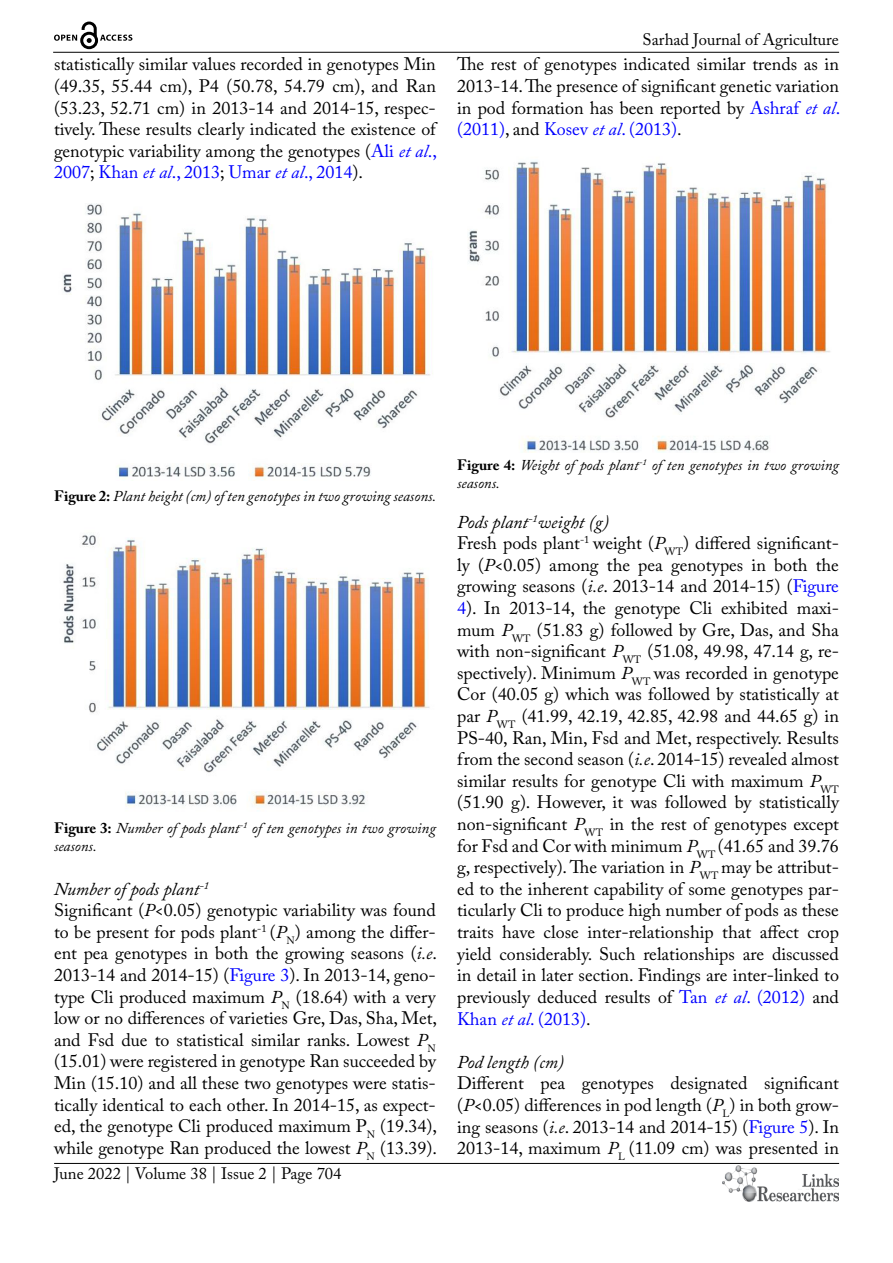
<style>
.page{position:relative;width:893px;height:1263px;background:#fff}
.page>*{position:absolute;margin:0;border:0;box-sizing:border-box;transform-origin:0 0}
.t1{font:18px/21.6px "Adobe Caslon Pro";color:#000;text-align:justify}
.t2{font:italic 18px "Adobe Caslon Pro";color:#000}
.t3{font:16.5px "Adobe Caslon Pro";color:#000}
.t4{font:italic 15px/18px "Adobe Caslon Pro";color:#000}
.s1{color:#00f}
.s2{font-style:italic;color:#00f}
.s3{font-weight:700;font-style:normal}
.s4{font-style:italic}
</style>
<div class="page">
<hr style="left:53px;top:52px;width:786px;height:1px;background:#000">
<hr style="left:54px;top:1163px;width:785px;height:1px;background:#000">
<img style="left:722px;top:1166px;width:117px;height:36px">
<svg style="left:54px;top:22px;width:78px;height:27px"></svg>
<img style="left:63px;top:204px;width:370px;height:276px">
<img style="left:63px;top:534px;width:367px;height:275px">
<img style="left:468px;top:161px;width:362px;height:291px">
<p class="t1" style="left:54px;top:53px;width:385px">statistically similar values recorded in genotypes Min (49.35, 55.44 cm), P4 (50.78, 54.79 cm), and Ran (53.23, 52.71 cm) in 2013-14 and 2014-15, respec&shy;tively. These results clearly indicated the existence of genotypic variability among the genotypes (<span class="s1">Ali</span> <span class="s2">et al</span><span class="s1">., 2007</span>; <span class="s1">Khan</span> <span class="s2">et al</span><span class="s1">., 2013</span>; <span class="s1">Umar</span> <span class="s2">et al</span><span class="s1">., 2014</span>).</p>
<p class="t3" style="left:643px;top:30px;width:198px">Sarhad Journal of Agriculture</p>
<p class="t1" style="left:457px;top:53px;width:385px">The rest of genotypes indicated similar trends as in 2013-14. The presence of significant genetic variation in pod formation has been reported by <span class="s1">Ashraf</span> <span class="s2">et al</span><span class="s1">. (2011)</span>, and <span class="s1">Kosev</span> <span class="s2">et al</span><span class="s1">. (2013)</span>.</p>
<p class="t4" style="left:54px;top:486px;width:384px"><span class="s3">Figure 2:</span> Plant height (cm) of ten genotypes in two growing seasons.</p>
<p class="t4" style="left:54px;top:819px;width:383px"><span class="s3">Figure 3:</span> Number of pods plant<sup>-1</sup> of ten genotypes in two growing seasons.</p>
<p class="t1" style="left:54px;top:877px;width:385px;text-align:left"><span class="s4">Number of pods plant</span><sup>-1<br></sup>Significant (<span class="s4">P</span>&lt;0.05) genotypic variability was found to be present for pods plant<sup>-1</sup> (<span class="s4">P</span><sub>N</sub>) among the differ&shy;ent pea genotypes in both the growing seasons (<span class="s4">i.e</span>.<br>2013-14 and 2014-15) (<span class="s1">Figure 3</span>). In 2013-14, geno&shy;type Cli produced maximum <span class="s4">P</span><sub>N</sub> (18.64) with a very low or no differences of varieties Gre, Das, Sha, Met, and Fsd due to statistical similar ranks. Lowest <span class="s4">P</span><sub>N </sub>(15.01) were registered in genotype Ran succeeded by Min (15.10) and all these two genotypes were statis&shy;tically identical to each other. In 2014-15, as expect&shy;ed, the genotype Cli produced maximum P<sub>N</sub> (19.34), while genotype Ran produced the lowest <span class="s4">P</span><sub>N</sub> (13.39).</p>
<p class="t3" style="left:54px;top:1164px;width:289px">June 2022 | Volume 38 | Issue 2 | Page 704</p>
<p class="t4" style="left:457px;top:456px;width:383px"><span class="s3">Figure 4:</span> Weight of pods plant<sup>-1</sup> of ten genotypes in two growing seasons.</p>
<p class="t1" style="left:457px;top:511px;width:383px;text-align:left"><span class="s4">Pods plant</span><sup>-1</sup><span class="s4">weight (g)<br></span>Fresh pods plant<sup>-1</sup> weight (<span class="s4">P</span><sub>WT</sub>) differed significant&shy;ly (<span class="s4">P</span>&lt;0.05) among the pea genotypes in both the growing seasons (<span class="s4">i.e</span>. 2013-14 and 2014-15) (<span class="s1">Figure 4</span>). In 2013-14, the genotype Cli exhibited maxi&shy;mum <span class="s4">P</span><sub>WT</sub> (51.83 g) followed by Gre, Das, and Sha with non-significant <span class="s4">P</span><sub>WT</sub> (51.08, 49.98, 47.14 g, re&shy;spectively). Minimum <span class="s4">P</span><sub>WT</sub> was recorded in genotype Cor (40.05 g) which was followed by statistically at par <span class="s4">P</span><sub>WT</sub> (41.99, 42.19, 42.85, 42.98 and 44.65 g) in PS-40, Ran, Min, Fsd and Met, respectively. Results from the second season (<span class="s4">i.e</span>. 2014-15) revealed almost similar results for genotype Cli with maximum <span class="s4">P</span><sub>WT </sub>(51.90 g). However, it was followed by statistically non-significant <span class="s4">P</span><sub>WT</sub> in the rest of genotypes except for Fsd and Cor with minimum <span class="s4">P</span><sub>WT</sub> (41.65 and 39.76 g, respectively). The variation in <span class="s4">P</span><sub>WT</sub> may be attribut&shy;ed to the inherent capability of some genotypes par&shy;ticularly Cli to produce high number of pods as these traits have close inter-relationship that affect crop yield considerably. Such relationships are discussed in detail in later section. Findings are inter-linked to previously deduced results of <span class="s1">Tan</span> <span class="s2">et al</span><span class="s1">. (2012)</span> and <span class="s1">Khan</span> <span class="s2">et al</span><span class="s1">. (2013)</span>.</p>
<p class="t2" style="left:457px;top:1051px;width:108px">Pod length (cm)</p>
<p class="t1" style="left:457px;top:1072px;width:383px">Different pea genotypes designated significant (<span class="s4">P</span>&lt;0.05) differences in pod length (<span class="s4">P</span><sub>L</sub>) in both grow&shy;ing seasons (<span class="s4">i.e</span>. 2013-14 and 2014-15) (<span class="s1">Figure 5</span>). In 2013-14, maximum <span class="s4">P</span><sub>L</sub> (11.09 cm) was presented in</p>
</div>
